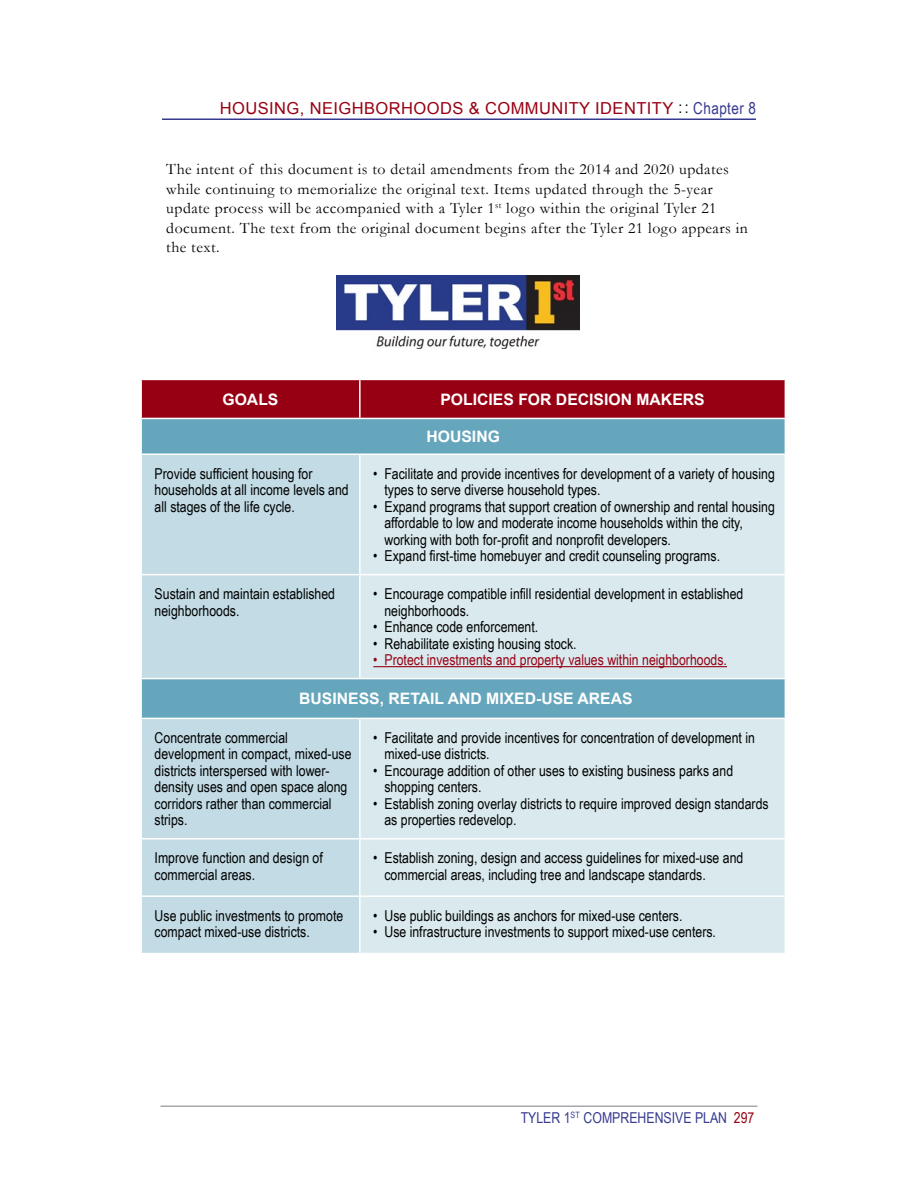
<style>
.page{position:relative;width:918px;height:1188px;background:#fff}
.page>*{position:absolute;margin:0;border:0;box-sizing:border-box;transform-origin:0 0}
.t1{font:16.5px "Arial";letter-spacing:.025em;color:#970013}
.t2{font:15.75px/19.5px "Garamond";letter-spacing:.03em;color:#000}
.t3{font:700 15.75px "Arial";color:#fff}
.t4{font:15px/16.5px "Arial Narrow";color:#000}
.t5{font:15px "Arial Narrow";color:#970013}
.t6{font:15px "Arial Narrow";color:#353a90}
.s1{font-family:"Arial Narrow";color:#000}
.s2{font-family:"Arial Narrow";color:#353a90}
.s3{color:#970013}
</style>
<div class="page">
<hr style="left:162px;top:118px;width:594px;height:2px;background:#353a90">
<hr style="left:160px;top:1106px;width:598px;height:1px;background:#a7a9ac">
<div style="left:142px;top:380px;width:643px;height:38px;background:#970013"></div>
<div style="left:142px;top:419px;width:643px;height:34px;background:#66a6bc"></div>
<svg style="left:142px;top:455px;width:218px;height:498px;background:#bbd6e0"></svg>
<svg style="left:360px;top:455px;width:425px;height:498px;background:#d0e3ea"></svg>
<hr style="left:359px;top:455px;width:2px;height:119px;background:#fff">
<hr style="left:140px;top:574px;width:220px;height:1px;background:#fff">
<hr style="left:360px;top:574px;width:426px;height:1px;background:#fff">
<hr style="left:359px;top:575px;width:2px;height:103px;background:#fff">
<hr style="left:360px;top:838px;width:426px;height:2px;background:#fff">
<hr style="left:360px;top:895px;width:426px;height:2px;background:#fff">
<hr style="left:359px;top:380px;width:2px;height:38px;background:#fff">
<hr style="left:140px;top:678px;width:220px;height:1px;background:#fff">
<hr style="left:360px;top:678px;width:426px;height:1px;background:#fff">
<hr style="left:360px;top:718px;width:426px;height:1px;background:#fff">
<hr style="left:140px;top:718px;width:220px;height:1px;background:#fff">
<hr style="left:359px;top:719px;width:2px;height:119px;background:#fff">
<hr style="left:140px;top:838px;width:220px;height:2px;background:#fff">
<hr style="left:359px;top:840px;width:2px;height:55px;background:#fff">
<hr style="left:140px;top:895px;width:220px;height:2px;background:#fff">
<hr style="left:359px;top:897px;width:2px;height:56px;background:#fff">
<hr style="left:373px;top:666px;width:354px;height:1px;background:#970013">
<img style="left:337px;top:276px;width:243px;height:72px">
<p class="t1" style="left:220px;top:98px;width:538px">HOUSING, NEIGHBORHOODS &amp; COMMUNITY IDENTITY <span class="s1">: :</span> <span class="s2">Chapter 8</span></p>
<p class="t2" style="left:166px;top:159px;width:583px">The intent of this document is to detail amendments from the 2014 and 2020 updates while continuing to memorialize the original text. Items updated through the 5-year update process will be accompanied with a Tyler 1<sup>st</sup> logo within the original Tyler 21 document. The text from the original document begins after the Tyler 21 logo appears in the text.</p>
<p class="t3" style="left:222px;top:389px;width:58px">GOALS</p>
<p class="t3" style="left:440px;top:389px;width:266px">POLICIES FOR DECISION MAKERS</p>
<p class="t3" style="left:426px;top:426px;width:46px">HOUSING</p>
<p class="t4" style="left:155px;top:465px;width:196px">Provide sufficient housing for households at all income levels and all stages of the life cycle.</p>
<p class="t4" style="left:384px;top:465px;width:392px;text-indent:-11px">• Facilitate and provide incentives for development of a variety of housing types to serve diverse household types.</p>
<p class="t4" style="left:384px;top:498px;width:392px;text-indent:-11px">• Expand programs that support creation of ownership and rental housing affordable to low and moderate income households within the city, working with both for-profit and nonprofit developers.</p>
<p class="t4" style="left:373px;top:547px;width:348px">• Expand first-time homebuyer and credit counseling programs.</p>
<p class="t4" style="left:155px;top:585px;width:182px">Sustain and maintain established neighborhoods.</p>
<p class="t4" style="left:384px;top:585px;width:360px;text-indent:-11px">• Encourage compatible infill residential development in established neighborhoods.</p>
<p class="t4" style="left:373px;top:618px;width:167px">• Enhance code enforcement.</p>
<p class="t4" style="left:373px;top:634px;width:205px">• Rehabilitate existing housing stock.</p>
<p class="t5" style="left:373px;top:649px;width:355px">• Protect investments and property values within neighborhoods.</p>
<p class="t3" style="left:299px;top:688px;width:34px">BUSINESS</p>
<p class="t3" style="left:380px;top:688px;width:49px">, RETAIL</p>
<p class="t3" style="left:448px;top:688px;width:13px">AND</p>
<p class="t3" style="left:486px;top:688px;width:67px">MIXED-USE</p>
<p class="t3" style="left:578px;top:688px;width:23px">AREAS</p>
<p class="t4" style="left:155px;top:729px;width:198px">Concentrate commercial development in compact, mixed-use districts interspersed with lower&shy;density uses and open space along corridors rather than commercial strips.</p>
<p class="t4" style="left:384px;top:729px;width:372px;text-indent:-11px">• Facilitate and provide incentives for concentration of development in mixed-use districts.</p>
<p class="t4" style="left:384px;top:762px;width:350px;text-indent:-11px">• Encourage addition of other uses to existing business parks and shopping centers.</p>
<p class="t4" style="left:384px;top:795px;width:386px;text-indent:-11px">• Establish zoning overlay districts to require improved design standards as properties redevelop.</p>
<p class="t4" style="left:155px;top:849px;width:170px">Improve function and design of commercial areas.</p>
<p class="t4" style="left:384px;top:849px;width:360px;text-indent:-11px">• Establish zoning, design and access guidelines for mixed-use and commercial areas, including tree and landscape standards.</p>
<p class="t4" style="left:155px;top:907px;width:190px">Use public investments to promote compact mixed-use districts.</p>
<p class="t4" style="left:373px;top:907px;width:311px">• Use public buildings as anchors for mixed-use centers.</p>
<p class="t4" style="left:373px;top:923px;width:344px">• Use infrastructure investments to support mixed-use centers.</p>
<p class="t6" style="left:521px;top:1106px;width:235px">Tyler 1<sup>ST</sup> Comprehensive plan <span class="s3">297</span></p>
</div>
